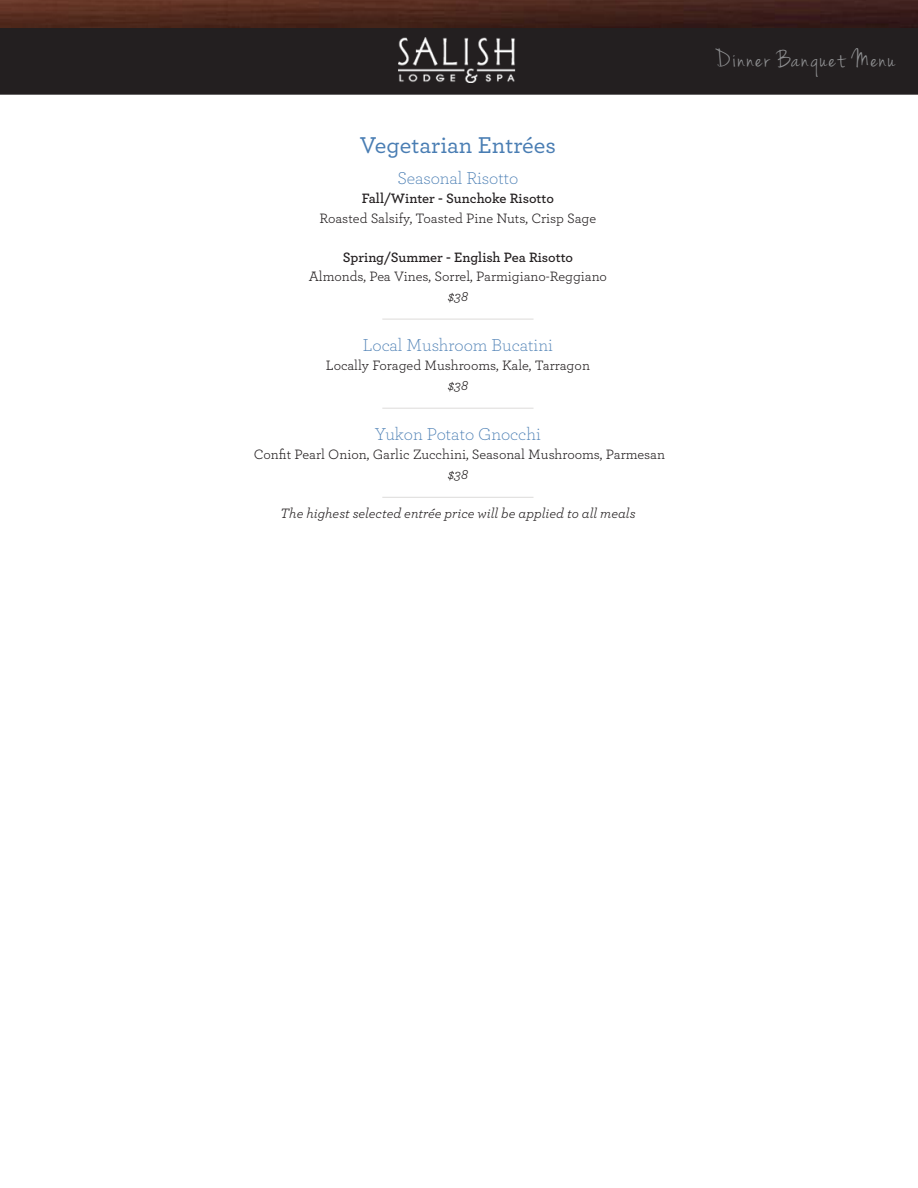
<style>
.page{position:relative;width:918px;height:1188px;background:#fff}
.page>*{position:absolute;margin:0;border:0;box-sizing:border-box;transform-origin:0 0}
.t1{font:27px "Jenna Sue";letter-spacing:.06em;color:#8f9092}
.Big_header{font:500 24px "Archer";color:#497db3}
.h2_no_space_centered{font:300 18px "Archer";letter-spacing:-.005em;color:#497db3}
.P_no_space_center{font:14.25px "Archer";color:#231f20}
.P_no_space_center-2{font:600 14.25px "Archer";letter-spacing:-.005em;color:#231f20}
.P_no_space_center-3{font:italic 14.25px "Archer";color:#231f20}
.p_space_after_center{font:italic 14.25px "Archer";color:#231f20}
</style>
<div class="page">
<div style="left:1px;top:1px;width:916px;height:93px;background:#231f20"></div>
<div style="left:0;top:0;width:918px;height:95px;border:2px solid #231f20"></div>
<img style="left:0;top:0;width:918px;height:27px">
<img style="left:398px;top:38px;width:118px;height:44px">
<hr style="left:382px;top:319px;width:152px;height:1px;background:#dddbda">
<hr style="left:382px;top:408px;width:152px;height:1px;background:#dddbda">
<hr style="left:382px;top:497px;width:152px;height:1px;background:#dddbda">
<p class="Big_header" style="left:360px;top:128px;width:198px">Vegetarian Entrées</p>
<p class="h2_no_space_centered" style="left:397px;top:166px;width:122px">Seasonal Risotto</p>
<p class="P_no_space_center-2" style="left:362px;top:188px;width:194px">Fall/Winter - Sunchoke Risotto</p>
<p class="P_no_space_center" style="left:320px;top:208px;width:278px">Roasted Salsify, Toasted Pine Nuts, Crisp Sage</p>
<p class="P_no_space_center-2" style="left:343px;top:246px;width:232px">Spring/Summer - English Pea Risotto</p>
<p class="P_no_space_center" style="left:309px;top:267px;width:300px">Almonds, Pea Vines, Sorrel, Parmigiano-Reggiano</p>
<p class="p_space_after_center" style="left:448px;top:286px;width:22px">$38</p>
<p class="h2_no_space_centered" style="left:363px;top:333px;width:191px">Local Mushroom Bucatini</p>
<p class="P_no_space_center" style="left:326px;top:356px;width:266px">Locally Foraged Mushrooms, Kale, Tarragon</p>
<p class="p_space_after_center" style="left:448px;top:375px;width:22px">$38</p>
<p class="h2_no_space_centered" style="left:375px;top:422px;width:167px">Yukon Potato Gnocchi</p>
<p class="P_no_space_center" style="left:254px;top:445px;width:413px">Confit Pearl Onion, Garlic Zucchini, Seasonal Mushrooms, Parmesan</p>
<p class="p_space_after_center" style="left:448px;top:464px;width:22px">$38</p>
<p class="P_no_space_center-3" style="left:280px;top:503px;width:357px">The highest selected entrée price will be applied to all meals</p>
<h1 class="t1" style="left:715px;top:47px;width:182px">Dinner Banquet Menu</h1>
</div>
